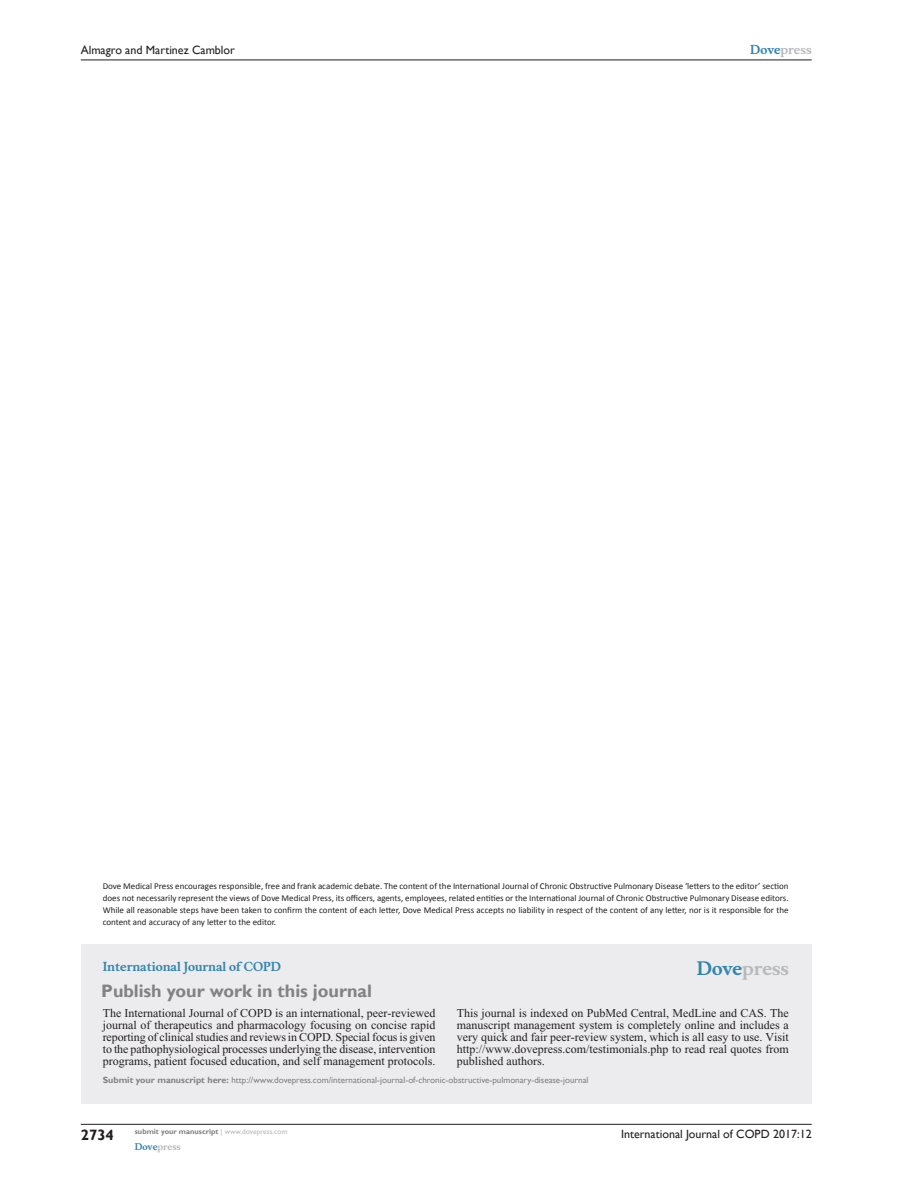
<style>
.page{position:relative;width:918px;height:1188px;background:#fff}
.page>*{position:absolute;margin:0;border:0;box-sizing:border-box;transform-origin:0 0}
.PromBx-H1{font:700 18px "Gill Sans";color:#808285}
.PromBx-Brand{font:700 18px "Musee";color:#b8b9bc}
.t1{font:700 15px "Gill Sans";color:#231f20}
.PromBx-Tx{font:12px/12px "Times New Roman";color:#231f20;text-align:justify}
.t2{font:12px "Gill Sans";color:#231f20}
.PromBx-JrnlName{font:700 12px "Musee";color:#3485ae}
.t3{font:700 12px "Musee";color:#b8b9bc}
.Disclaimer{font:9px/12px "Calibri";color:#231f20;text-align:justify}
.PromBx-SubmitMssWebA{font:9px "Gill Sans";color:#808285}
.t4{font:700 9px "Musee";color:#b8b9bc}
.t5{font:700 7.5px "Gill Sans";color:#808285}
.s1{color:#3485ae}
.s2{font-weight:700}
.s3{font-weight:400;color:#b8b9bc}
</style>
<div class="page">
<div style="left:81px;top:944px;width:731px;height:159px;background:#ececee"></div>
<hr style="left:81px;top:1124px;width:731px;height:1px;background:#231f20">
<hr style="left:81px;top:60px;width:731px;height:1px;background:#231f20">
<p class="t2" style="left:81px;top:43px;width:156px">Almagro and Martinez Camblor</p>
<p class="t3" style="left:750px;top:43px;width:63px"><span class="s1">Dove</span>press</p>
<p class="Disclaimer" style="left:103px;top:880px;width:687px">Dove Medical Press encourages responsible, free and frank academic debate. The content of the International Journal of Chronic Obstructive Pulmonary Disease ‘letters to the editor’ section does not necessarily represent the views of Dove Medical Press, its officers, agents, employees, related entities or the International Journal of Chronic Obstructive Pulmonary Disease editors.<br>While all reasonable steps have been taken to confirm the content of each letter, Dove Medical Press accepts no liability in respect of the content of any letter, nor is it responsible for the content and accuracy of any letter to the editor.</p>
<p class="PromBx-JrnlName" style="left:103px;top:959px;width:180px">International Journal of COPD</p>
<p class="PromBx-H1" style="left:101px;top:980px;width:272px">Publish your work in this journal</p>
<p class="PromBx-Brand" style="left:697px;top:958px;width:94px"><span class="s1">Dove</span>press</p>
<p class="PromBx-Tx" style="left:103px;top:1007px;width:334px">The International Journal of COPD is an international, peer-reviewed journal of therapeutics and pharmacology focusing on concise rapid reporting of clinical studies and reviews in COPD. Special focus is given to the pathophysiological processes underlying the disease, intervention programs, patient focused education, and self management protocols.</p>
<p class="PromBx-Tx" style="left:457px;top:1007px;width:333px">This journal is indexed on PubMed Central, MedLine and CAS. The manuscript management system is completely online and includes a very quick and fair peer-review system, which is all easy to use. Visit http://www.dovepress.com/testimonials.php to read real quotes from published authors.</p>
<p class="PromBx-SubmitMssWebA" style="left:103px;top:1075px;width:487px"><span class="s2">Submit your manuscript here:</span> http://www.dovepress.com/international-journal-of-chronic-obstructive-pulmonary-disease-journal</p>
<p class="t1" style="left:81px;top:1126px;width:35px">2734</p>
<p class="t5" style="left:135px;top:1127px;width:154px">submit your manuscript <span class="s3">| www.dovepress.com</span></p>
<p class="t4" style="left:135px;top:1141px;width:48px"><span class="s1">Dove</span>press</p>
<p class="t2" style="left:621px;top:1127px;width:192px">International Journal of COPD 2017:12</p>
</div>
